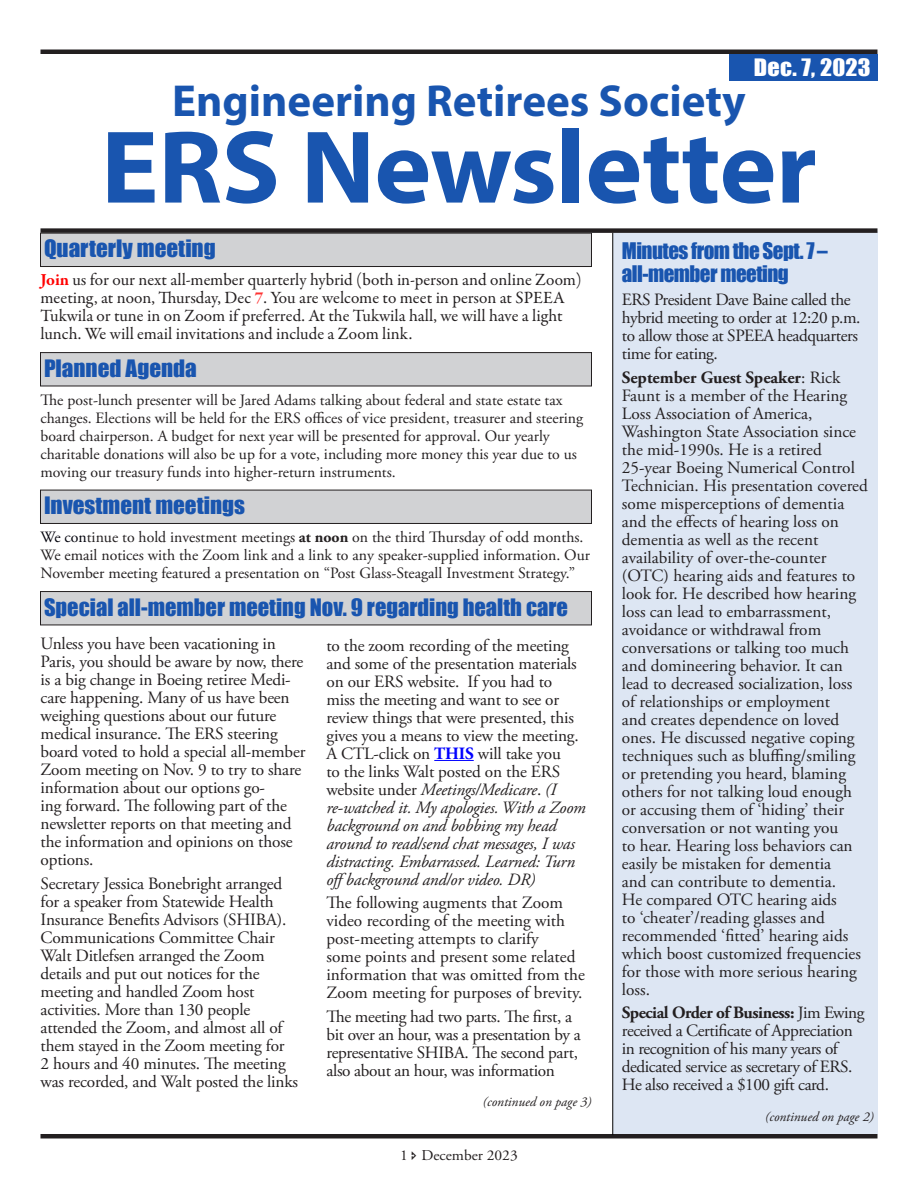
<style>
.page{position:relative;width:918px;height:1188px;background:#fff}
.page>*{position:absolute;margin:0;border:0;box-sizing:border-box;transform-origin:0 0}
.ERS_Newsletter__title__color{font:700 104.4px "Myriad Pro";letter-spacing:-.005em;color:#1955af}
.Engineering_Retirees_Society__title__col{font:700 45px "Myriad Pro";color:#1955af}
.ERS_Header_with_gray_bar{font:22.05px "Impact";color:#1955af}
.ERS_Header_with_gray_bar-2{font:22.05px "Impact";color:#1955af;scale:1.05 1}
.ERS_Newsletter_Date_color{font:22.05px "Impact";letter-spacing:.01em;color:#fff;scale:1.1 1}
.ERS_Body__new{font:21px/22.5px "Impact";letter-spacing:-.025em;color:#1955af}
.ERS_Body__new-2{font:17.25px/18px "Adobe Garamond Pro";letter-spacing:-.01em;color:#231f20}
.ERS_Body__new-3{font:17.25px/18px "Garamond Premr Pro";color:#231f20}
.ERS_Body__new-4{font:15.75px/18px "Adobe Garamond Pro";color:#231f20}
.t1{font:15px "Adobe Garamond Pro";color:#231f20}
.ERS_Body__new-5{font:italic 13.5px "Adobe Garamond Pro";color:#231f20}
.s1{font-weight:700;color:#f00}
.s2{font-weight:700;color:#f33}
.s3{color:#00000a}
.s4{font-weight:700}
.s5{font-weight:700;color:#00f}
.s6{font-style:italic}
</style>
<div class="page">
<hr style="left:40px;top:1134px;width:838px;height:4px;background:#231f20">
<hr style="left:40px;top:50px;width:838px;height:4px;background:#231f20">
<div style="left:40px;top:233px;width:551px;height:34px;background:#d1d2d4"></div>
<div style="left:40px;top:233px;width:552px;height:34px;border:1px solid #231f20"></div>
<div style="left:40px;top:353px;width:551px;height:33px;background:#d1d2d4"></div>
<div style="left:40px;top:352px;width:552px;height:34px;border:1px solid #231f20"></div>
<div style="left:40px;top:490px;width:551px;height:33px;background:#d1d2d4"></div>
<div style="left:40px;top:490px;width:552px;height:34px;border:1px solid #231f20"></div>
<div style="left:40px;top:592px;width:551px;height:33px;background:#d1d2d4"></div>
<div style="left:40px;top:591px;width:552px;height:34px;border:1px solid #231f20"></div>
<hr style="left:434px;top:760px;width:40px;height:1px;background:#00f">
<div style="left:613px;top:232px;width:265px;height:902px;background:#dde6f3"></div>
<hr style="left:612px;top:231px;width:1px;height:904px;background:#000">
<div style="left:40px;top:228px;width:838px;height:5px;background:#231f20"></div>
<div style="left:729px;top:54px;width:149px;height:27px;background:#1955af"></div>
<p class="ERS_Newsletter_Date_color" style="left:754px;top:50px;width:108px">Dec. 7, 2023</p>
<p class="Engineering_Retirees_Society__title__col" style="left:172px;top:72px;width:575px">Engineering Retirees Society</p>
<p class="ERS_Newsletter__title__color" style="left:101px;top:99px;width:718px">ERS Newsletter</p>
<p class="ERS_Header_with_gray_bar-2" style="left:44px;top:232px;width:165px">Quarterly meeting</p>
<p class="ERS_Body__new-3" style="left:40px;top:271px;width:543px"><span class="s1">Join</span> us for our next all-member quarterly hybrid (both in-person and online Zoom) meeting, at noon, Thursday, Dec <span class="s2">7</span>. You are welcome to meet in person at SPEEA Tukwila or tune in on Zoom if preferred. At the Tukwila hall, we will have a light lunch. We will email invitations and include a Zoom link.</p>
<p class="ERS_Header_with_gray_bar-2" style="left:44px;top:351px;width:147px">Planned Agenda</p>
<p class="ERS_Body__new-4" style="left:40px;top:391px;width:544px">The post-lunch presenter will be Jared Adams talking about federal and state estate tax changes. Elections will be held for the ERS offices of vice president, treasurer and steering board chairperson. A budget for next year will be presented for approval. Our yearly charitable donations will also be up for a vote, including more money this year due to us moving our treasury funds into higher-return instruments.</p>
<p class="ERS_Header_with_gray_bar-2" style="left:44px;top:489px;width:193px">Investment meetings</p>
<p class="ERS_Body__new-4" style="left:40px;top:529px;width:551px"><span class="s3">We con</span>tinue to hold investment meetings <span class="s4">at noon</span> on the third Thursday of odd months.<br>We email notices with the Zoom link and a link to any speaker-supplied information. Our<br>November meeting featured a presentation on “Post Glass-Steagall Investment Strategy.”</p>
<p class="ERS_Header_with_gray_bar" style="left:44px;top:590px;width:526px">Special all-member meeting Nov. 9 regarding health care</p>
<p class="ERS_Body__new-2" style="left:41px;top:635px;width:266px">Unless you have been vacationing in Paris, you should be aware by now, there is a big change in Boeing retiree Medi&shy;care happening. Many of us have been weighing questions about our future medical insurance. The ERS steering board voted to hold a special all-member Zoom meeting on Nov. 9 to try to share information about our options go-<br>ing forward. The following part of the newsletter reports on that meeting and the information and opinions on those options.</p>
<p class="ERS_Body__new-2" style="left:41px;top:875px;width:259px">Secretary Jessica Bonebright arranged for a speaker from Statewide Health Insurance Benefits Advisors (SHIBA).<br>Communications Committee Chair Walt Ditlefsen arranged the Zoom details and put out notices for the meeting and handled Zoom host activities. More than 130 people attended the Zoom, and almost all of them stayed in the Zoom meeting for<br>2 hours and 40 minutes. The meeting was recorded, and Walt posted the links</p>
<p class="ERS_Body__new-2" style="left:327px;top:637px;width:261px">to the zoom recording of the meeting and some of the presentation materials on our ERS website. If you had to<br>miss the meeting and want to see or review things that were presented, this gives you a means to view the meeting.<br>A CTL-click on <span class="s5">THIS</span> will take you<br>to the links Walt posted on the ERS website under <span class="s6">Meetings/Medicare</span>. <span class="s6">(I re-watched it. My apologies. With a Zoom background on and bobbing my head around to read/send chat messages, I was distracting. Embarrassed. Learned: Turn offbackground and/or video. DR)</span></p>
<p class="ERS_Body__new-2" style="left:327px;top:894px;width:260px">The following augments that Zoom video recording of the meeting with post-meeting attempts to clarify<br>some points and present some related information that was omitted from the Zoom meeting for purposes of brevity.</p>
<p class="ERS_Body__new-2" style="left:327px;top:1008px;width:256px">The meeting had two parts. The first, a bit over an hour, was a presentation by a representative SHIBA. The second part, also about an hour, was information</p>
<p class="ERS_Body__new-5" style="left:483px;top:1094px;width:110px">(continued on page 3)</p>
<p class="t1" style="left:400px;top:1146px;width:119px">1 December 2023</p>
<p class="ERS_Body__new" style="left:622px;top:239px;width:207px">Minutes from the Sept. 7 – all-member meeting</p>
<p class="ERS_Body__new-2" style="left:622px;top:292px;width:240px">ERS President Dave Baine called the hybrid meeting to order at 12:20 p.m. to allow those at SPEEA headquarters time for eating.</p>
<p class="ERS_Body__new-2" style="left:622px;top:369px;width:247px"><span class="s4">September Guest Speaker</span>: Rick<br>Faunt is a member of the Hearing<br>Loss Association of America,<br>Washington State Association since the mid-1990s. He is a retired<br>25-year Boeing Numerical Control<br>Technician. His presentation covered some misperceptions of dementia and the effects of hearing loss on dementia as well as the recent availability of over-the-counter (OTC) hearing aids and features to look for. He described how hearing loss can lead to embarrassment, avoidance or withdrawal from conversations or talking too much and domineering behavior. It can lead to decreased socialization, loss of relationships or employment<br>and creates dependence on loved ones. He discussed negative coping techniques such as bluffing/smiling or pretending you heard, blaming others for not talking loud enough or accusing them of ‘hiding’ their conversation or not wanting you<br>to hear. Hearing loss behaviors can easily be mistaken for dementia<br>and can contribute to dementia.<br>He compared OTC hearing aids<br>to ‘cheater’/reading glasses and recommended ‘fitted’ hearing aids which boost customized frequencies for those with more serious hearing loss.</p>
<p class="ERS_Body__new-2" style="left:622px;top:1004px;width:244px"><span class="s4">Special Order of Business:</span> Jim Ewing received a Certificate of Appreciation in recognition of his many years of dedicated service as secretary of ERS.<br>He also received a $100 gift card.</p>
<p class="ERS_Body__new-5" style="left:765px;top:1109px;width:110px">(continued on page 2)</p>
</div>
